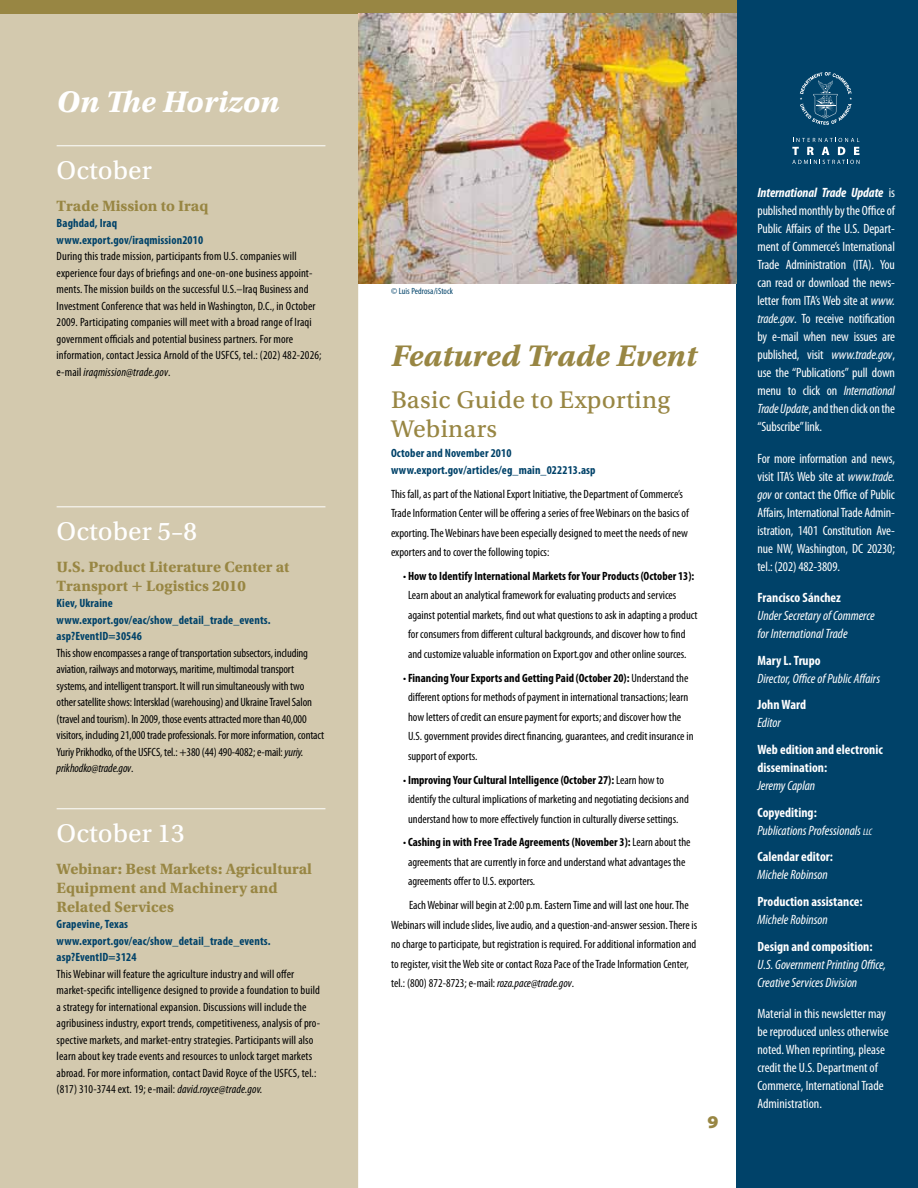
<style>
.page{position:relative;width:918px;height:1188px;background:#fff}
.page>*{position:absolute;margin:0;border:0;box-sizing:border-box;transform-origin:0 0}
.t1{font:31.5px "Utopia Std Bold Capt It";color:#988643}
.t2{font:31.5px "Utopia Std Bold Capt It";color:#fff}
.t3{font:27px "Utopia Std Capt";color:#fff}
.t4{font:25.5px/28.5px "Utopia Std Capt";letter-spacing:.01em;color:#988643}
.t5{font:900 semi-expanded 18px "Myriad Pro";color:#988643}
.t6{font:15.75px/18.9px "Utopia Std Bold Capt";color:#988643}
.t7{font:condensed 13.5px/18px "Myriad Pro";letter-spacing:-.005em;color:#fff;text-align:justify}
.t8{font:italic condensed 13.5px/18px "Myriad Pro";color:#fff}
.t9{font:700 condensed 13.5px/18px "Myriad Pro";color:#fff}
.t10{font:condensed 12px/16.5px "Myriad Pro";color:#000}
.t11{font:700 condensed 12px/16.5px "Myriad Pro";letter-spacing:.01em;color:#004269}
.t12{font:condensed 9px "Myriad Pro";letter-spacing:.01em;color:#004269}
.s1{font-style:italic}
.s2{font-weight:700}
.s3{font-weight:700;font-style:italic}
.s4{font-weight:700;font-style:normal}
.s5{font-size:9.45px}
</style>
<div class="page">
<div style="left:0;top:0;width:358px;height:1188px;background:#d3c9ae"></div>
<hr style="left:57px;top:145px;width:268px;height:1px;background:#fff">
<hr style="left:57px;top:506px;width:268px;height:1px;background:#fff">
<hr style="left:57px;top:808px;width:268px;height:1px;background:#fff">
<div style="left:736px;top:0;width:182px;height:1188px;background:#004269"></div>
<svg style="left:800px;top:72px;width:52px;height:53px"></svg>
<svg style="left:792px;top:138px;width:67px;height:26px"></svg>
<div style="left:0;top:0;width:737px;height:14px;background:#988643"></div>
<img style="left:358px;top:14px;width:378px;height:270px">
<h1 class="t2" style="left:57px;top:84px;width:224px">On The Horizon</h1>
<h2 class="t3" style="left:57px;top:155px;width:97px">October</h2>
<h3 class="t6" style="left:57px;top:196px;width:153px">Trade Mission to Iraq</h3>
<p class="t11" style="left:57px;top:215px;width:148px">Baghdad, Iraq www.export.gov/iraqmission2010</p>
<p class="t10" style="left:57px;top:248px;width:266px">During this trade mission, participants from U.S. companies will experience four days of briefings and one-on-one business appoint&shy;ments. The mission builds on the successful U.S.–Iraq Business and Investment Conference that was held in Washington, D.C., in October 2009. Participating companies will meet with a broad range of Iraqi government officials and potential business partners. For more information, contact Jessica Arnold of the USFCS, tel.: (202) 482-2026; e-mail <span class="s1">iraqmission@trade.gov</span>.</p>
<h2 class="t3" style="left:57px;top:516px;width:142px">October 5–8</h2>
<h3 class="t6" style="left:57px;top:558px;width:235px">U.S. Product Literature Center at<br>Transport + Logistics 2010</h3>
<p class="t11" style="left:57px;top:595px;width:215px">Kiev, Ukraine www.export.gov/eac/show_detail_trade_events. asp?EventID=30546</p>
<p class="t10" style="left:57px;top:645px;width:269px">This show encompasses a range of transportation subsectors, including aviation, railways and motorways, maritime, multimodal transport systems, and intelligent transport. It will run simultaneously with two other satellite shows: Intersklad (warehousing) and Ukraine Travel Salon (travel and tourism). In 2009, those events attracted more than 40,000 visitors, including 21,000 trade professionals. For more information, contact Yuriy Prikhodko, of the USFCS, tel.: +380 (44) 490-4082; e-mail: <span class="s1">yuriy. prikhodko@trade.gov</span>.</p>
<h2 class="t3" style="left:57px;top:818px;width:130px">October 13</h2>
<h3 class="t6" style="left:57px;top:859px;width:257px">Webinar: Best Markets: Agricultural<br>Equipment and Machinery and<br>Related Services</h3>
<p class="t11" style="left:57px;top:916px;width:215px">Grapevine, Texas www.export.gov/eac/show_detail_trade_events. asp?EventID=3124</p>
<p class="t10" style="left:57px;top:966px;width:265px">This Webinar will feature the agriculture industry and will offer market-specific intelligence designed to provide a foundation to build a strategy for international expansion. Discussions will include the agribusiness industry, export trends, competitiveness, analysis of pro&shy;spective markets, and market-entry strategies. Participants will also learn about key trade events and resources to unlock target markets abroad. For more information, contact David Royce of the USFCS, tel.: (817) 310-3744 ext. 19; e-mail: <span class="s1">david.royce@trade.gov.</span></p>
<p class="t12" style="left:391px;top:286px;width:64px">© Luis Pedrosa/iStock</p>
<h1 class="t1" style="left:391px;top:337px;width:307px">Featured Trade Event</h1>
<h3 class="t4" style="left:391px;top:386px;width:281px">Basic Guide to Exporting<br>Webinars</h3>
<p class="t11" style="left:391px;top:445px;width:206px">October and November 2010 www.export.gov/articles/eg_main_022213.asp</p>
<p class="t10" style="left:391px;top:484px;width:299px;line-height:19.5px">This fall, as part of the National Export Initiative, the Department of Commerce’s Trade Information Center will be offering a series of free Webinars on the basics of exporting. The Webinars have been especially designed to meet the needs of new exporters and to cover the following topics:</p>
<p class="t10" style="left:408px;top:566px;width:291px;line-height:19.5px;text-indent:-5px">• <span class="s2">How to Identify International Markets for Your Products (October 13):<br></span>Learn about an analytical framework for evaluating products and services against potential markets, find out what questions to ask in adapting a product for consumers from different cultural backgrounds, and discover how to find and customize valuable information on Export.gov and other online sources.</p>
<p class="t10" style="left:408px;top:668px;width:287px;line-height:19.5px;text-indent:-5px">• <span class="s2">Financing Your Exports and Getting Paid (October 20):</span> Understand the different options for methods of payment in international transactions; learn how letters of credit can ensure payment for exports; and discover how the U.S. government provides direct financing, guarantees, and credit insurance in support of exports.</p>
<p class="t10" style="left:408px;top:770px;width:282px;line-height:19.5px;text-indent:-5px">• <span class="s2">Improving Your Cultural Intelligence (October 27):</span> Learn how to identify the cultural implications of marketing and negotiating decisions and understand how to more effectively function in culturally diverse settings.</p>
<p class="t10" style="left:408px;top:833px;width:284px;line-height:19.5px;text-indent:-5px">• <span class="s2">Cashing in with Free Trade Agreements (November 3):</span> Learn about the agreements that are currently in force and understand what advantages the agreements offer to U.S. exporters.</p>
<p class="t10" style="left:391px;top:896px;width:308px;line-height:19.5px;text-indent:18px">Each Webinar will begin at 2:00 p.m. Eastern Time and will last one hour. The Webinars will include slides, live audio, and a question-and-answer session. There is no charge to participate, but registration is required. For additional information and to register, visit the Web site or contact Roza Pace of the Trade Information Center, tel.: (800) 872-8723; e-mail: <span class="s1">roza.pace@trade.gov</span>.</p>
<h3 class="t5" style="left:707px;top:1111px;width:13px">9</h3>
<p class="t7" style="left:757px;top:184px;width:139px"><span class="s3">International Trade Update</span> is published monthly by the Office of Public Affairs of the U.S. Depart&shy;ment of Commerce’s International Trade Administration (ITA). You can read or download the news&shy;letter from ITA’s Web site at <span class="s1">www. trade.gov</span>. To receive notification by e-mail when new issues are published, visit <span class="s1">www.trade.gov</span>, use the “Publications” pull down menu to click on <span class="s1">International Trade Update</span>, and then click on the “Subscribe” link.</p>
<p class="t7" style="left:757px;top:449px;width:139px">For more information and news, visit ITA’s Web site at <span class="s1">www.trade. gov</span> or contact the Office of Public Affairs, International Trade Admin&shy;istration, 1401 Constitution Ave&shy;nue NW, Washington, DC 20230; tel.: (202) 482-3809.</p>
<p class="t9" style="left:757px;top:588px;width:85px">Francisco Sánchez</p>
<p class="t8" style="left:757px;top:606px;width:119px">Under Secretary of Commerce for International Trade</p>
<p class="t9" style="left:757px;top:651px;width:65px">Mary L. Trupo</p>
<p class="t8" style="left:757px;top:669px;width:124px">Director, Office of Public Affairs</p>
<p class="t9" style="left:757px;top:696px;width:50px">John Ward</p>
<p class="t8" style="left:757px;top:714px;width:25px">Editor</p>
<p class="t9" style="left:757px;top:740px;width:127px">Web edition and electronic dissemination:</p>
<p class="t8" style="left:757px;top:776px;width:59px">Jeremy Caplan</p>
<p class="t8" style="left:757px;top:803px;width:116px"><span class="s4">Copyediting:<br></span>Publications Professionals <span class="s5">llc</span></p>
<p class="t9" style="left:757px;top:848px;width:77px">Calendar editor:</p>
<p class="t8" style="left:757px;top:866px;width:72px">Michele Robinson</p>
<p class="t9" style="left:757px;top:892px;width:107px">Production assistance:</p>
<p class="t8" style="left:757px;top:910px;width:72px">Michele Robinson</p>
<p class="t9" style="left:757px;top:937px;width:117px">Design and composition:</p>
<p class="t8" style="left:757px;top:955px;width:130px">U.S. Government Printing Office,<br>Creative Services Division</p>
<p class="t7" style="left:757px;top:1005px;width:133px;text-align:left">Material in this newsletter may be reproduced unless otherwise noted. When reprinting, please credit the U.S. Department of<br>Commerce, International Trade<br>Administration.</p>
</div>
